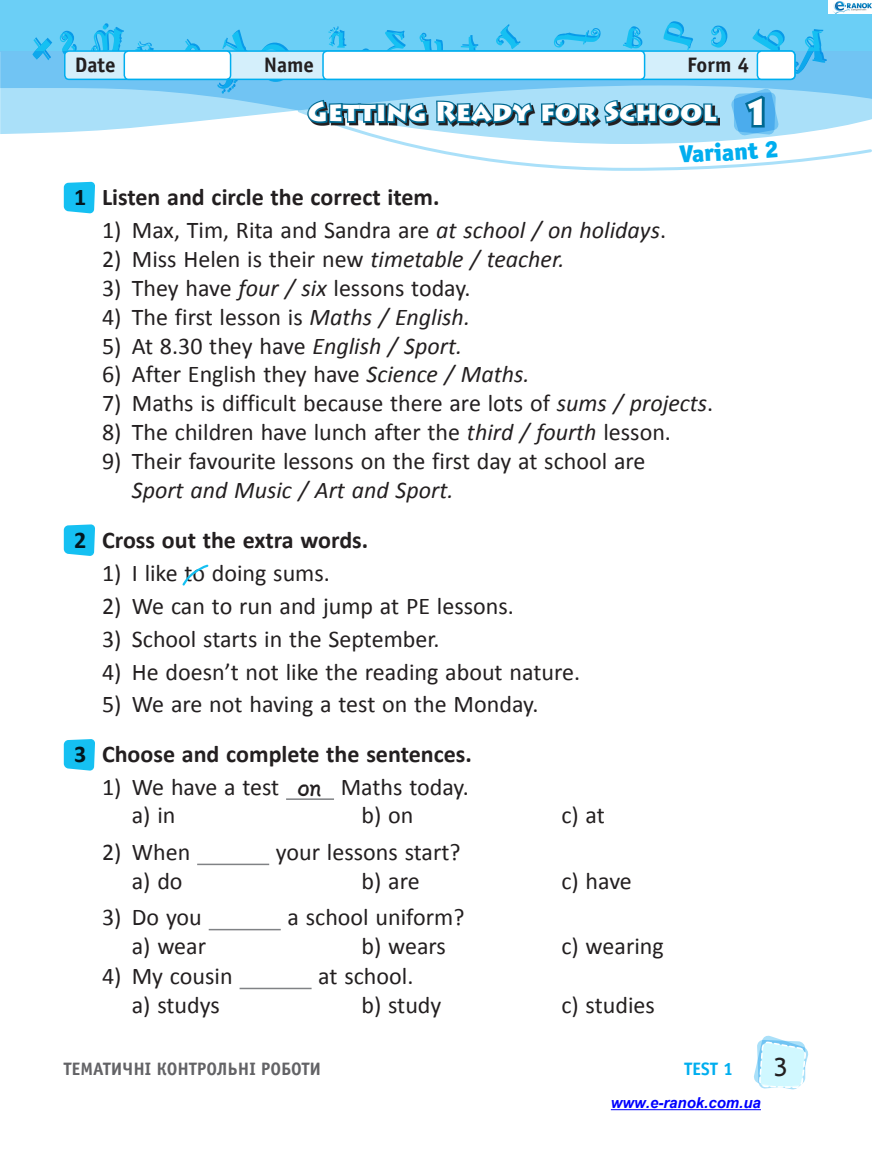
<style>
.page{position:relative;width:872px;height:1149px;background:#fff}
.page>*{position:absolute;margin:0;border:0;box-sizing:border-box;transform-origin:0 0}
.t1{font:900 36px "Lithos Pro";color:#fff}
.t2{font:900 27px "Lithos Pro";color:#fff}
.t3{font:27px "Journal Sans C";color:#231f20}
.t4{font:24px/28.8px "Calibri";color:#231f20}
.t5{font:700 24px "Calibri";color:#231f20}
.t6{font:italic 24px "Calibri";color:#231f20}
.t7{font:21px "Officina Sans Bold C";color:#231f20}
.t8{font:18px "Officina Sans Bold C";color:#636366}
.t9{font:18px "Officina Sans Bold C";color:#00aeef}
.t10{font:italic 700 15px "Arial";color:#00f}
.s1{font-style:italic}
.s2{font-family:"Plain Pensle X Bold"}
</style>
<div class="page">
<div style="left:0;top:0;width:872px;height:51px;background:#6bcff6"></div>
<svg style="left:623px;top:26px;width:19px;height:22px"></svg>
<svg style="left:663px;top:21px;width:30px;height:29px"></svg>
<svg style="left:711px;top:26px;width:16px;height:22px"></svg>
<svg style="left:752px;top:29px;width:33px;height:21px"></svg>
<svg style="left:554px;top:28px;width:46px;height:19px"></svg>
<svg style="left:185px;top:39px;width:15px;height:11px"></svg>
<svg style="left:805px;top:29px;width:19px;height:21px"></svg>
<svg style="left:91px;top:23px;width:33px;height:27px"></svg>
<svg style="left:262px;top:43px;width:26px;height:7px"></svg>
<svg style="left:496px;top:24px;width:24px;height:25px"></svg>
<svg style="left:60px;top:31px;width:17px;height:19px"></svg>
<svg style="left:460px;top:35px;width:18px;height:15px"></svg>
<svg style="left:135px;top:41px;width:19px;height:9px"></svg>
<svg style="left:222px;top:30px;width:25px;height:20px"></svg>
<svg style="left:33px;top:37px;width:19px;height:13px"></svg>
<svg style="left:419px;top:33px;width:24px;height:17px"></svg>
<svg style="left:328px;top:26px;width:78px;height:24px"></svg>
<svg style="left:0;top:50px;width:872px;height:84px;background:#93d4f6"></svg>
<div style="left:65px;top:51px;width:730px;height:28px;background:#d4effb;border-radius:4px"></div>
<div style="left:64px;top:50px;width:731px;height:30px;border:2px solid #00aeef;border-radius:4px"></div>
<div style="left:124px;top:51px;width:106px;height:28px;background:#fff;border-radius:4px"></div>
<div style="left:124px;top:50px;width:107px;height:30px;border:2px solid #00aeef;border-radius:4px"></div>
<div style="left:323px;top:51px;width:321px;height:28px;background:#fff;border-radius:4px"></div>
<div style="left:322px;top:50px;width:323px;height:30px;border:2px solid #00aeef;border-radius:4px"></div>
<div style="left:757px;top:51px;width:38px;height:28px;background:#fff;border-radius:4px"></div>
<div style="left:756px;top:50px;width:39px;height:30px;border:2px solid #00aeef;border-radius:4px"></div>
<hr style="left:286px;top:798px;width:48px;height:1px;background:#808285">
<hr style="left:197px;top:863px;width:72px;height:1px;background:#808285">
<hr style="left:209px;top:928px;width:72px;height:2px;background:#808285">
<hr style="left:239px;top:987px;width:72px;height:1px;background:#808285">
<svg style="left:64px;top:182px;width:31px;height:31px"></svg>
<svg style="left:64px;top:524px;width:31px;height:32px"></svg>
<svg style="left:182px;top:564px;width:27px;height:22px"></svg>
<svg style="left:64px;top:739px;width:31px;height:31px"></svg>
<svg style="left:754px;top:1035px;width:55px;height:54px"></svg>
<hr style="left:611px;top:1109px;width:150px;height:1px;background:#00f">
<img style="left:828px;top:0;width:44px;height:13px">
<svg style="left:295px;top:88px;width:577px;height:83px"></svg>
<p class="t7" style="left:75px;top:53px;width:42px">Date</p>
<p class="t7" style="left:264px;top:53px;width:52px">Name</p>
<p class="t7" style="left:687px;top:53px;width:64px">Form 4</p>
<p class="t2" style="left:308px;top:95px;width:410px">Getting Ready for School</p>
<p class="t5" style="left:74px;top:182px;width:367px">1 Listen and circle the correct item.</p>
<p class="t4" style="left:102px;top:215px;width:565px">1) Max, Tim, Rita and Sandra are <span class="s1">at school / on holidays</span>.</p>
<p class="t4" style="left:102px;top:243px;width:464px">2) Miss Helen is their new <span class="s1">timetable / teacher.</span></p>
<p class="t4" style="left:102px;top:272px;width:370px">3) They have <span class="s1">four / six</span> lessons today.</p>
<p class="t4" style="left:102px;top:301px;width:369px">4) The first lesson is <span class="s1">Maths / English.</span></p>
<p class="t4" style="left:102px;top:330px;width:361px">5) At 8.30 they have <span class="s1">English / Sport.</span></p>
<p class="t4" style="left:102px;top:359px;width:429px">6) After English they have <span class="s1">Science / Maths.</span></p>
<p class="t4" style="left:102px;top:387px;width:613px">7) Maths is difficult because there are lots of <span class="s1">sums / projects</span>.</p>
<p class="t4" style="left:102px;top:416px;width:570px">8) The children have lunch after the <span class="s1">third / fourth</span> lesson.</p>
<p class="t4" style="left:102px;top:445px;width:545px">9) Their favourite lessons on the first day at school are</p>
<p class="t6" style="left:132px;top:474px;width:323px">Sport and Music / Art and Sport.</p>
<p class="t5" style="left:74px;top:525px;width:295px">2 Cross out the extra words.</p>
<p class="t4" style="left:102px;top:557px;width:229px">1) I like to doing sums.</p>
<p class="t4" style="left:102px;top:590px;width:413px">2) We can to run and jump at PE lessons.</p>
<p class="t4" style="left:102px;top:623px;width:339px">3) School starts in the September.</p>
<p class="t4" style="left:102px;top:655px;width:479px">4) He doesn’t not like the reading about nature.</p>
<p class="t4" style="left:102px;top:688px;width:438px">5) We are not having a test on the Monday.</p>
<p class="t5" style="left:74px;top:739px;width:399px">3 Choose and complete the sentences.</p>
<p class="t4" style="left:132px;top:770px;width:338px;text-indent:-30px">1) We have a test <span class="s2">on</span> Maths today. a) in</p>
<p class="t4" style="left:361px;top:799px;width:53px">b) on</p>
<p class="t4" style="left:561px;top:799px;width:45px">c) at</p>
<p class="t4" style="left:102px;top:836px;width:90px">2) When</p>
<p class="t4" style="left:276px;top:836px;width:186px">your lessons start?</p>
<p class="t4" style="left:132px;top:864px;width:52px">a) do</p>
<p class="t4" style="left:361px;top:864px;width:60px">b) are</p>
<p class="t4" style="left:561px;top:864px;width:72px">c) have</p>
<p class="t4" style="left:102px;top:901px;width:101px">3) Do you</p>
<p class="t4" style="left:287px;top:901px;width:178px">a school uniform?</p>
<p class="t4" style="left:132px;top:930px;width:76px">a) wear</p>
<p class="t4" style="left:361px;top:930px;width:86px">b) wears</p>
<p class="t4" style="left:561px;top:930px;width:104px">c) wearing</p>
<p class="t4" style="left:102px;top:960px;width:132px">4) My cousin</p>
<p class="t4" style="left:318px;top:960px;width:97px">at school.</p>
<p class="t4" style="left:132px;top:988px;width:89px">a) studys</p>
<p class="t4" style="left:361px;top:988px;width:81px">b) study</p>
<p class="t4" style="left:561px;top:988px;width:95px">c) studies</p>
<h1 class="t1" style="left:742px;top:90px;width:31px">1</h1>
<p class="t8" style="left:64px;top:1058px;width:259px">ТЕМАТИЧНІ КОНТРОЛЬНІ РОБОТИ</p>
<p class="t9" style="left:684px;top:1058px;width:50px">TEST 1</p>
<p class="t3" style="left:773px;top:1053px;width:16px">3</p>
<p class="t10" style="left:611px;top:1092px;width:152px">www.e-ranok.com.ua</p>
</div>
